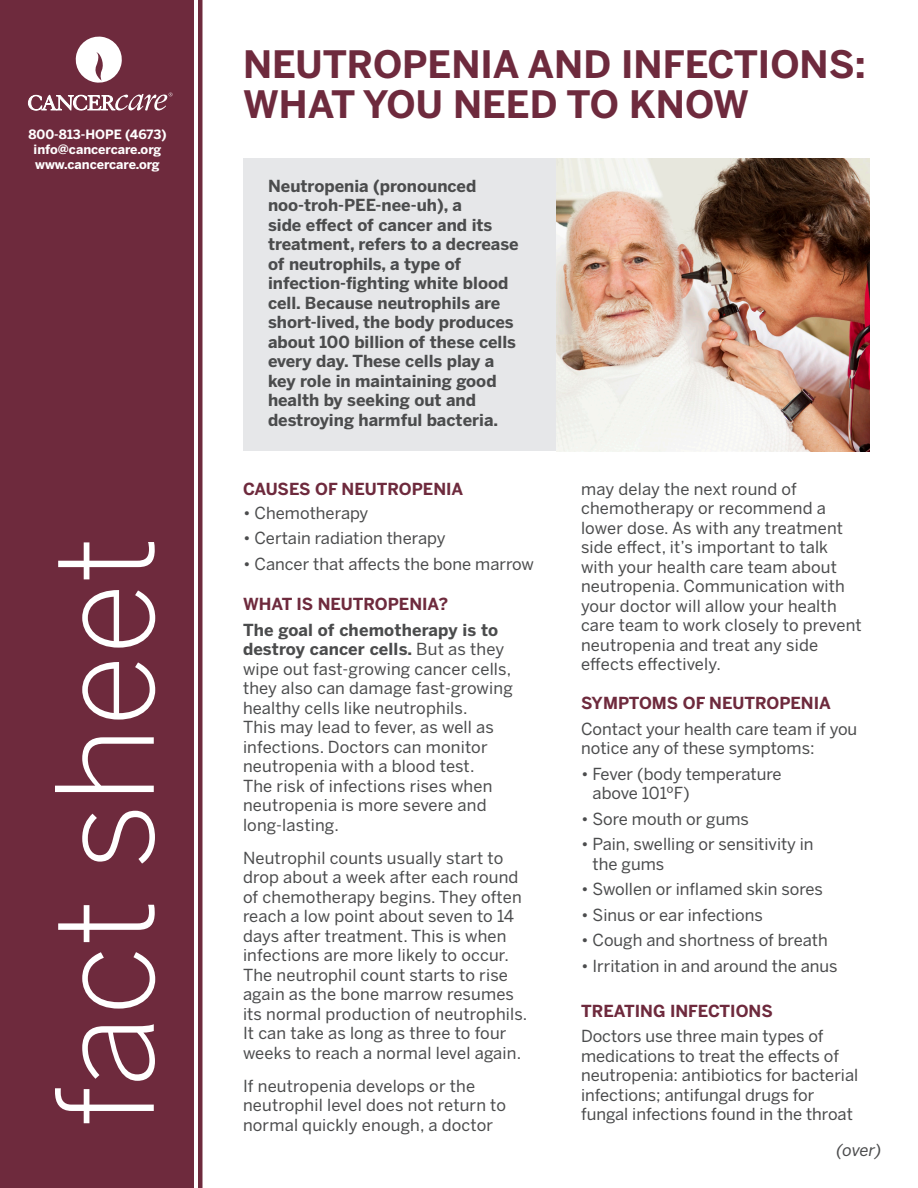
<style>
.page{position:relative;width:918px;height:1188px;background:#fff}
.page>*{position:absolute;margin:0;border:0;box-sizing:border-box;transform-origin:0 0}
.t1{font:300 133.5px "Benton Sans";color:#fff}
.t2{font:700 37.5px/40.5px "Benton Sans";color:#6e2a3d}
.Leadder{font:16.5px/19.5px "Benton Sans";letter-spacing:.005em;color:#4b4c4d}
.Main_Intro{font:700 16.5px/19.5px "Benton Sans";color:#4b4c4d}
.Leadder-2{font:700 16.5px "Benton Sans";color:#6e2a3d}
.Leadder-3{font:italic 16.5px "Benton Sans";color:#4b4c4d}
.t3{font:700 12.75px "Benton Sans";color:#fff}
.s1{font-weight:700}
.s2{font-weight:700;color:#6e2a3d}
</style>
<div class="page">
<div style="left:0;top:0;width:193px;height:1188px;background:#6e2a3d"></div>
<hr style="left:198px;top:0;width:4px;height:1188px;background:#6e2a3d">
<div style="left:243px;top:158px;width:626px;height:293px;background:#e6e7e9"></div>
<svg style="left:75px;top:36px;width:47px;height:47px"></svg>
<svg style="left:28px;top:93px;width:144px;height:17px"></svg>
<img style="left:556px;top:158px;width:313px;height:293px">
<p class="t3" style="left:28px;top:127px;width:140px">800-813-HOPE (4673)</p>
<p class="t3" style="left:34px;top:142px;width:129px">info@cancercare.org</p>
<p class="t3" style="left:35px;top:157px;width:126px">www.cancercare.org</p>
<p class="t1" style="left:27px;top:1127px;width:592px;rotate:-90deg">fact sheet</p>
<p class="t2" style="left:243px;top:43px;width:624px">NEUTROPENIA AND INFECTIONS:<br>WHAT YOU NEED TO KNOW</p>
<p class="Main_Intro" style="left:268px;top:176px;width:252px">Neutropenia (pronounced noo-troh-PEE-nee-uh), a<br>side effect of cancer and its treatment, refers to a decrease of neutrophils, a type of infection-fighting white blood cell. Because neutrophils are short-lived, the body produces about 100 billion of these cells every day. These cells play a key role in maintaining good health by seeking out and destroying harmful bacteria.</p>
<p class="Leadder-2" style="left:243px;top:479px;width:222px">CAUSES OF NEUTROPENIA</p>
<p class="Leadder" style="left:243px;top:503px;width:127px">• Chemotherapy</p>
<p class="Leadder" style="left:243px;top:528px;width:204px">• Certain radiation therapy</p>
<p class="Leadder" style="left:243px;top:554px;width:293px">• Cancer that affects the bone marrow</p>
<p class="Leadder-2" style="left:243px;top:594px;width:207px">WHAT IS NEUTROPENIA?</p>
<p class="Leadder" style="left:243px;top:620px;width:271px"><span class="s1">The goal of chemotherapy is to destroy cancer cells.</span> But as they wipe out fast-growing cancer cells, they also can damage fast-growing healthy cells like neutrophils.<br>This may lead to fever, as well as infections. Doctors can monitor neutropenia with a blood test.<br>The risk of infections rises when neutropenia is more severe and long-lasting.</p>
<p class="Leadder" style="left:243px;top:848px;width:286px">Neutrophil counts usually start to drop about a week after each round of chemotherapy begins. They often reach a low point about seven to 14 days after treatment. This is when infections are more likely to occur.<br>The neutrophil count starts to rise again as the bone marrow resumes its normal production of neutrophils.<br>It can take as long as three to four weeks to reach a normal level again.</p>
<p class="Leadder" style="left:243px;top:1076px;width:265px">If neutropenia develops or the neutrophil level does not return to normal quickly enough, a doctor</p>
<p class="Leadder" style="left:581px;top:479px;width:282px">may delay the next round of chemotherapy or recommend a lower dose. As with any treatment side effect, it’s important to talk with your health care team about neutropenia. Communication with your doctor will allow your health care team to work closely to prevent neutropenia and treat any side effects effectively.</p>
<p class="Leadder" style="left:581px;top:690px;width:278px;line-height:25.5px"><span class="s2">SYMPTOMS OF NEUTROPENIA<br></span>Contact your health care team if you</p>
<p class="Leadder" style="left:581px;top:738px;width:235px">notice any of these symptoms:</p>
<p class="Leadder" style="left:593px;top:764px;width:191px;text-indent:-12px">• Fever (body temperature above 101ºF)</p>
<p class="Leadder" style="left:581px;top:809px;width:170px">• Sore mouth or gums</p>
<p class="Leadder" style="left:593px;top:834px;width:223px;text-indent:-12px">• Pain, swelling or sensitivity in the gums</p>
<p class="Leadder" style="left:581px;top:879px;width:243px">• Swollen or inflamed skin sores</p>
<p class="Leadder" style="left:581px;top:905px;width:184px">• Sinus or ear infections</p>
<p class="Leadder" style="left:581px;top:930px;width:248px">• Cough and shortness of breath</p>
<p class="Leadder" style="left:581px;top:956px;width:258px">• Irritation in and around the anus</p>
<p class="Leadder-2" style="left:581px;top:1001px;width:193px">TREATING INFECTIONS</p>
<p class="Leadder" style="left:581px;top:1026px;width:279px">Doctors use three main types of medications to treat the effects of neutropenia: antibiotics for bacterial infections; antifungal drugs for fungal infections found in the throat</p>
<p class="Leadder-3" style="left:836px;top:1140px;width:47px">(over)</p>
</div>
